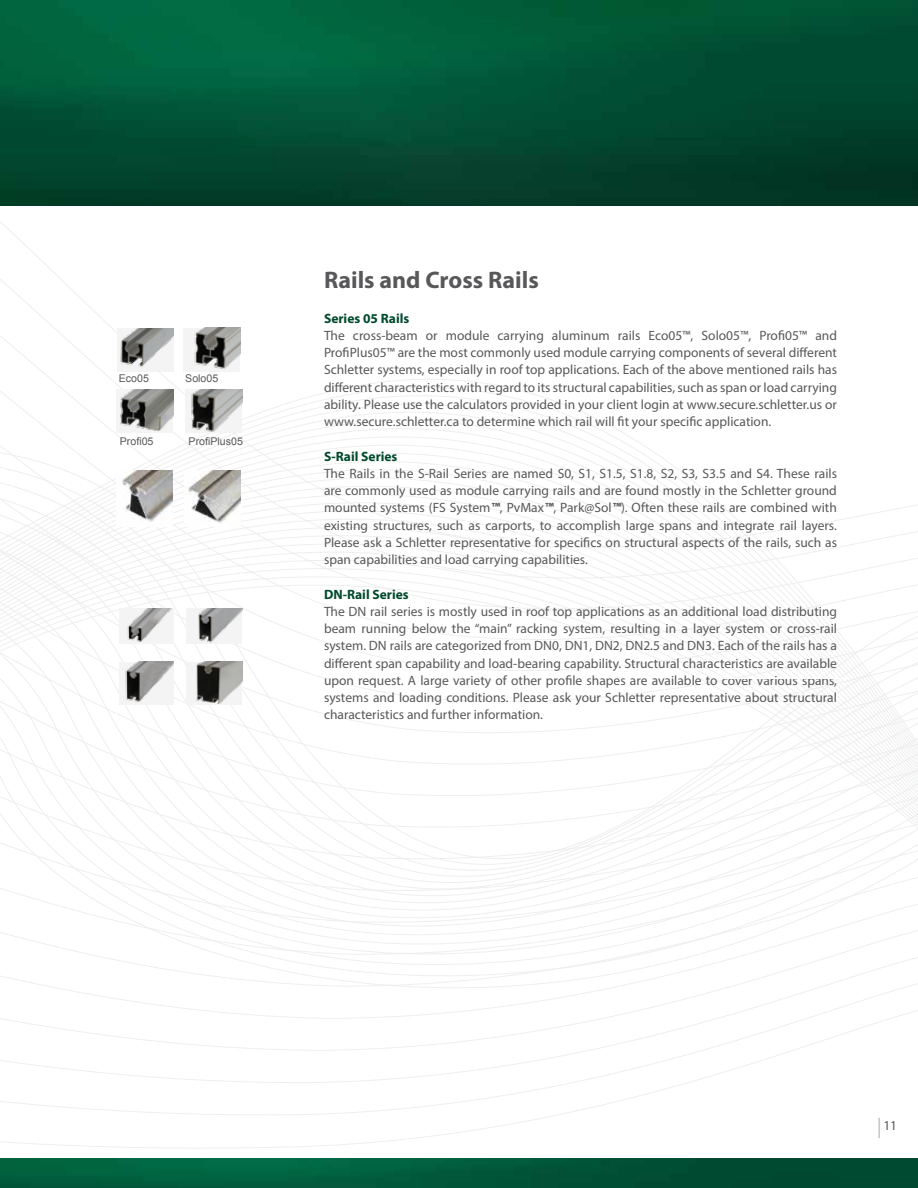
<style>
.page{position:relative;width:918px;height:1188px;background:#fff}
.page>*{position:absolute;margin:0;border:0;box-sizing:border-box;transform-origin:0 0}
.t1{font:700 24px "Myriad Pro";color:#58585a}
.t2{font:13.5px/17.2px "Myriad Pro";color:#58585a;text-align:justify}
.t3{font:700 13.5px "Myriad Pro";color:#00492c}
.t4{font:10.65px "Arial";color:#58585a}
.s1{font-weight:700;font-style:italic}
.s2{font-size:20.25px}
</style>
<div class="page">
<svg style="left:0;top:1046px;width:806px;height:103px"></svg>
<svg style="left:0;top:378px;width:640px;height:65px"></svg>
<svg style="left:1px;top:534px;width:903px;height:11px"></svg>
<svg style="left:0;top:612px;width:918px;height:377px"></svg>
<img style="left:0;top:0;width:918px;height:206px">
<img style="left:0;top:1158px;width:918px;height:30px">
<img style="left:117px;top:389px;width:56px;height:44px">
<img style="left:185px;top:389px;width:57px;height:44px">
<img style="left:184px;top:328px;width:56px;height:44px">
<img style="left:117px;top:328px;width:56px;height:44px">
<hr style="left:716px;top:678px;width:130px;height:1px;background:#fff">
<img style="left:122px;top:471px;width:50px;height:51px">
<img style="left:188px;top:471px;width:52px;height:52px">
<img style="left:119px;top:608px;width:55px;height:36px">
<img style="left:186px;top:608px;width:56px;height:36px">
<div style="left:186px;top:662px;width:56px;height:43px;background:#f4f4f5"></div>
<img style="left:196px;top:662px;width:46px;height:41px">
<img style="left:119px;top:662px;width:55px;height:43px">
<p class="t4" style="left:119px;top:371px;width:32px">Eco05</p>
<p class="t4" style="left:185px;top:371px;width:35px">Solo05</p>
<p class="t4" style="left:120px;top:434px;width:35px">Profi05</p>
<p class="t4" style="left:189px;top:434px;width:56px">ProfiPlus05</p>
<h1 class="t1" style="left:324px;top:264px;width:216px">Rails and Cross Rails</h1>
<p class="t3" style="left:324px;top:309px;width:87px">Series 05 Rails</p>
<p class="t2" style="left:324px;top:327px;width:515px">The cross-beam or module carrying aluminum rails Eco05™, Solo05™, Profi05™ and ProfiPlus05™ are the most commonly used module carrying components of several different Schletter systems, especially in roof top applications. Each of the above mentioned rails has different characteristics with regard to its structural capabilities, such as span or load carrying ability. Please use the calculators provided in your client login at www.secure.schletter.us or www.secure.schletter.ca to determine which rail will fit your specific application.</p>
<p class="t3" style="left:324px;top:447px;width:75px">S-Rail Series</p>
<p class="t2" style="left:324px;top:465px;width:515px">The Rails in the S-Rail Series are named S0, S1, S1.5, S1.8, S2, S3, S3.5 and S4. These rails are commonly used as module carrying rails and are found mostly in the Schletter ground mounted systems (FS System<span class="s1">™</span>, PvMax<span class="s1">™</span>, Park@Sol<span class="s1">™</span>). Often these rails are combined with existing structures, such as carports, to accomplish large spans and integrate rail layers.<br>Please ask a Schletter representative for specifics on structural aspects of the rails, such as span capabilities and load carrying capabilities.</p>
<p class="t3" style="left:324px;top:585px;width:86px">DN-Rail Series</p>
<p class="t2" style="left:324px;top:603px;width:515px">The DN rail series is mostly used in roof top applications as an additional load distributing beam running below the “main” racking system, resulting in a layer system or cross-rail system. DN rails are categorized from DN0, DN1, DN2, DN2.5 and DN3. Each of the rails has a different span capability and load-bearing capability. Structural characteristics are available upon request. A large variety of other profile shapes are available to cover various spans, systems and loading conditions. Please ask your Schletter representative about structural characteristics and further information.</p>
<p class="t2" style="left:879px;top:1116px;width:20px"><span class="s2">|</span> 11</p>
</div>
